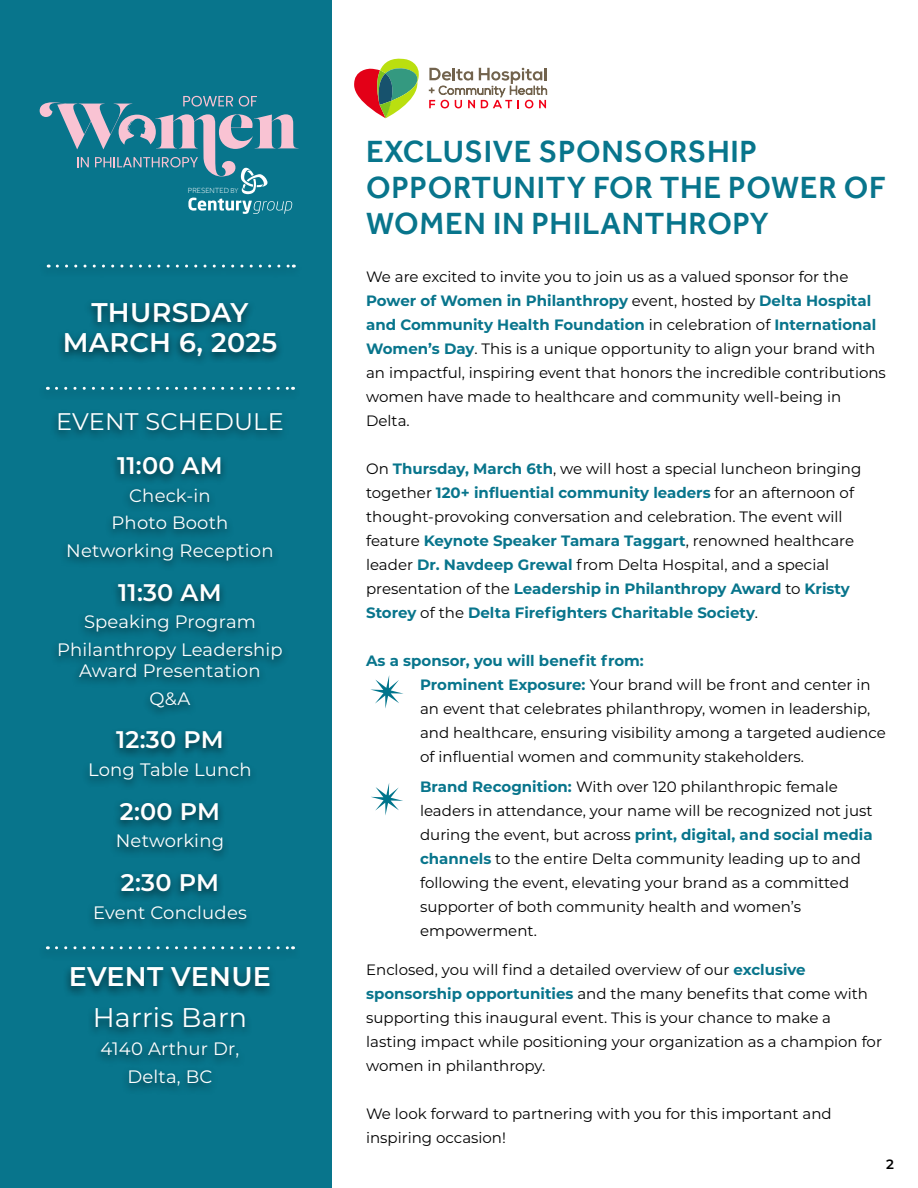
<style>
.page{position:relative;width:918px;height:1188px;background:#fff}
.page>*{position:absolute;margin:0;border:0;box-sizing:border-box;transform-origin:0 0}
.t1{font:500 31.5px/36px "Effra";letter-spacing:.02em;color:#08758c}
.t2{font:600 27px/30px "Montserrat";letter-spacing:.01em;color:#fff;text-align:center}
.t3{font:27px "Montserrat";letter-spacing:.01em;color:#fff}
.t4{font:600 24px "Montserrat";letter-spacing:.01em;color:#fff}
.t5{font:24px "Montserrat";letter-spacing:.01em;color:#fff}
.t6{font:18px/27.8px "Montserrat";letter-spacing:.01em;color:#fff;text-align:center}
.t7{font:15px/24px "Montserrat";color:#000}
.t8{font:600 13.5px "Montserrat";color:#000}
.t9{font:300 7.65px "Effra";color:#fff}
.s1{font-size:7.2px}
.s2{font-weight:700;color:#08758c}
</style>
<div class="page">
<div style="left:0;top:0;width:332px;height:1188px;background:#08758c"></div>
<svg style="left:371px;top:675px;width:32px;height:33px"></svg>
<svg style="left:371px;top:783px;width:32px;height:32px"></svg>
<div style="left:39px;top:261px;width:263px;height:835px;background:#000;opacity:.6"></div>
<svg style="left:57px;top:265px;width:237px;height:3px"></svg>
<svg style="left:56px;top:387px;width:238px;height:3px"></svg>
<svg style="left:56px;top:946px;width:238px;height:3px"></svg>
<svg style="left:354px;top:58px;width:194px;height:61px"></svg>
<svg style="left:40px;top:96px;width:259px;height:118px"></svg>
<p class="t9" style="left:188px;top:186px;width:52px">PRESENTED <span class="s1">BY</span></p>
<h2 class="t2" style="left:63px;top:297px;width:216px">THURSDAY<br>MARCH 6, 2025</h2>
<h3 class="t5" style="left:56px;top:405px;width:229px">EVENT SCHEDULE</h3>
<h3 class="t4" style="left:117px;top:448px;width:107px">11:00 AM</h3>
<p class="t6" style="left:66px;top:481px;width:209px">Check-in<br>Photo Booth<br>Networking Reception</p>
<h3 class="t4" style="left:118px;top:575px;width:105px">11:30 AM</h3>
<p class="t6" style="left:57px;top:607px;width:227px">Speaking Program<br>Philanthropy Leadership</p>
<p class="t6" style="left:79px;top:656px;width:183px">Award Presentation<br>Q&amp;A</p>
<h3 class="t4" style="left:116px;top:723px;width:109px">12:30 PM</h3>
<p class="t6" style="left:88px;top:755px;width:165px">Long Table Lunch</p>
<h3 class="t4" style="left:120px;top:794px;width:102px">2:00 PM</h3>
<p class="t6" style="left:116px;top:826px;width:110px">Networking</p>
<h3 class="t4" style="left:121px;top:865px;width:100px">2:30 PM</h3>
<p class="t6" style="left:93px;top:898px;width:155px">Event Concludes</p>
<h2 class="t2" style="left:69px;top:960px;width:204px">EVENT VENUE</h2>
<h2 class="t3" style="left:93px;top:999px;width:156px">Harris Barn</h2>
<p class="t6" style="left:101px;top:1034px;width:140px">4140 Arthur Dr,<br>Delta, BC</p>
<h1 class="t1" style="left:366px;top:133px;width:521px">EXCLUSIVE SPONSORSHIP<br>OPPORTUNITY FOR THE POWER OF<br>WOMEN IN PHILANTHROPY</h1>
<p class="t7" style="left:366px;top:264px;width:521px">We are excited to invite you to join us as a valued sponsor for the <span class="s2">Power of Women in Philanthropy</span> event, hosted by <span class="s2">Delta Hospital and Community Health Foundation</span> in celebration of <span class="s2">International Women’s Day</span>. This is a unique opportunity to align your brand with an impactful, inspiring event that honors the incredible contributions women have made to healthcare and community well-being in Delta.</p>
<p class="t7" style="left:366px;top:456px;width:497px">On <span class="s2">Thursday, March 6th</span>, we will host a special luncheon bringing together <span class="s2">120+ influential community leaders</span> for an afternoon of thought-provoking conversation and celebration. The event will feature <span class="s2">Keynote Speaker Tamara Taggart</span>, renowned healthcare leader <span class="s2">Dr. Navdeep Grewal</span> from Delta Hospital, and a special presentation of the <span class="s2">Leadership in Philanthropy Award</span> to <span class="s2">Kristy Storey</span> of the <span class="s2">Delta Firefighters Charitable Society</span>.</p>
<p class="t7" style="left:420px;top:648px;width:467px;text-indent:-54px"><span class="s2">As a sponsor, you will benefit from:<br>Prominent Exposure:</span> Your brand will be front and center in an event that celebrates philanthropy, women in leadership, and healthcare, ensuring visibility among a targeted audience of influential women and community stakeholders.</p>
<p class="t7" style="left:420px;top:775px;width:454px"><span class="s2">Brand Recognition:</span> With over 120 philanthropic female leaders in attendance, your name will be recognized not just during the event, but across <span class="s2">print, digital, and social media channels</span> to the entire Delta community leading up to and following the event, elevating your brand as a committed supporter of both community health and women’s empowerment.</p>
<p class="t7" style="left:366px;top:958px;width:517px">Enclosed, you will find a detailed overview of our <span class="s2">exclusive sponsorship opportunities</span> and the many benefits that come with supporting this inaugural event. This is your chance to make a lasting impact while positioning your organization as a champion for women in philanthropy.</p>
<p class="t7" style="left:366px;top:1102px;width:467px">We look forward to partnering with you for this important and inspiring occasion!</p>
<p class="t8" style="left:886px;top:1154px;width:9px">2</p>
</div>
